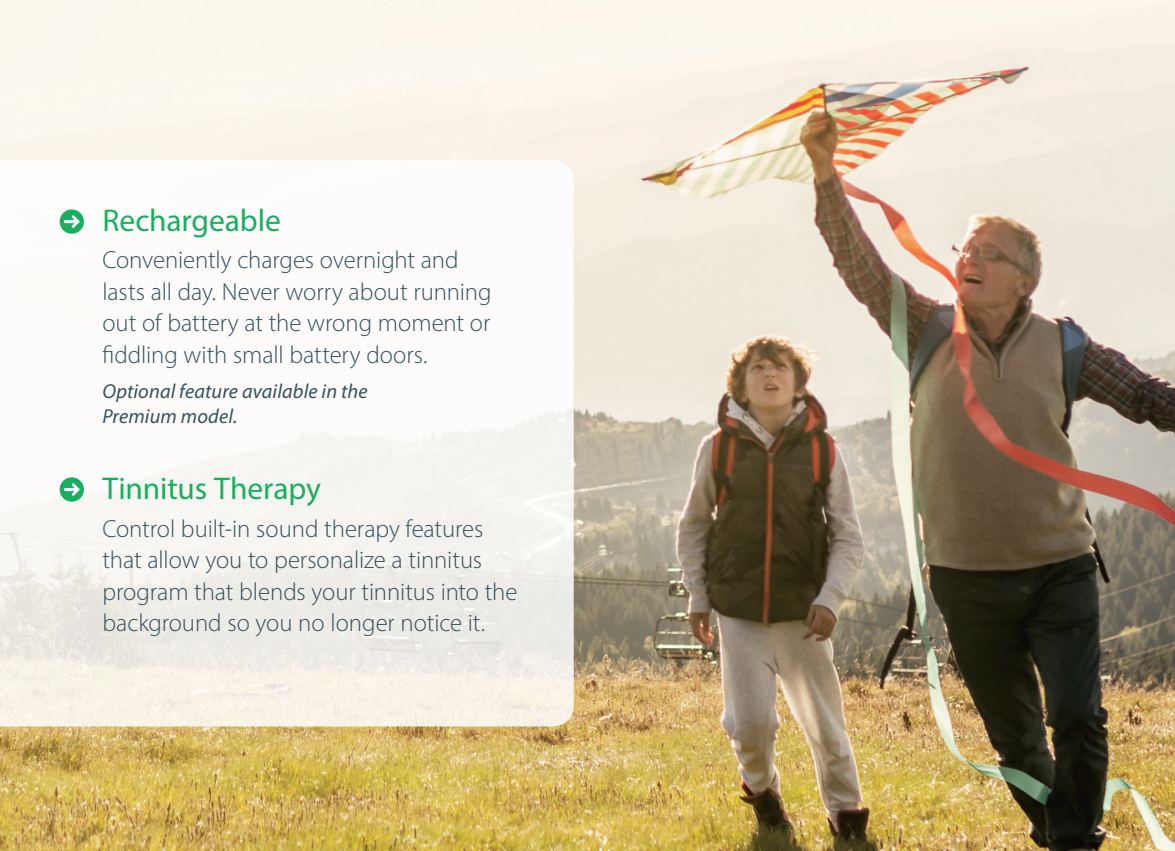
<style>
.page{position:relative;width:1175px;height:851px;background:#fff}
.page>*{position:absolute;margin:0;border:0;box-sizing:border-box;transform-origin:0 0}
.t1{font:31.5px "Myriad Pro";letter-spacing:-.005em;color:#18b060}
.t2{font:300 24.75px/31.5px "Myriad Pro";letter-spacing:-.005em;color:#345160}
.t3{font:italic 20.25px/24.8px "Myriad Pro";letter-spacing:.01em;color:#345160}
</style>
<div class="page">
<img style="left:0;top:0;width:1174px;height:850px">
<svg style="left:0;top:160px;width:573px;height:566px"></svg>
<div style="left:60px;top:209px;width:24px;height:25px;background:#18b060;border-radius:50%"></div>
<svg style="left:64px;top:215px;width:16px;height:13px"></svg>
<div style="left:60px;top:477px;width:24px;height:24px;background:#18b060;border-radius:50%"></div>
<svg style="left:64px;top:483px;width:16px;height:13px"></svg>
<p class="t1" style="left:102px;top:201px;width:180px">Rechargeable</p>
<p class="t2" style="left:102px;top:244px;width:391px">Conveniently charges overnight and lasts all day. Never worry about running out of battery at the wrong moment or fiddling with small battery doors.</p>
<p class="t3" style="left:102px;top:378px;width:267px">Optional feature available in the<br>Premium model.</p>
<p class="t1" style="left:102px;top:469px;width:220px">Tinnitus Therapy</p>
<p class="t2" style="left:102px;top:512px;width:417px">Control built-in sound therapy features that allow you to personalize a tinnitus program that blends your tinnitus into the background so you no longer notice it.</p>
</div>
